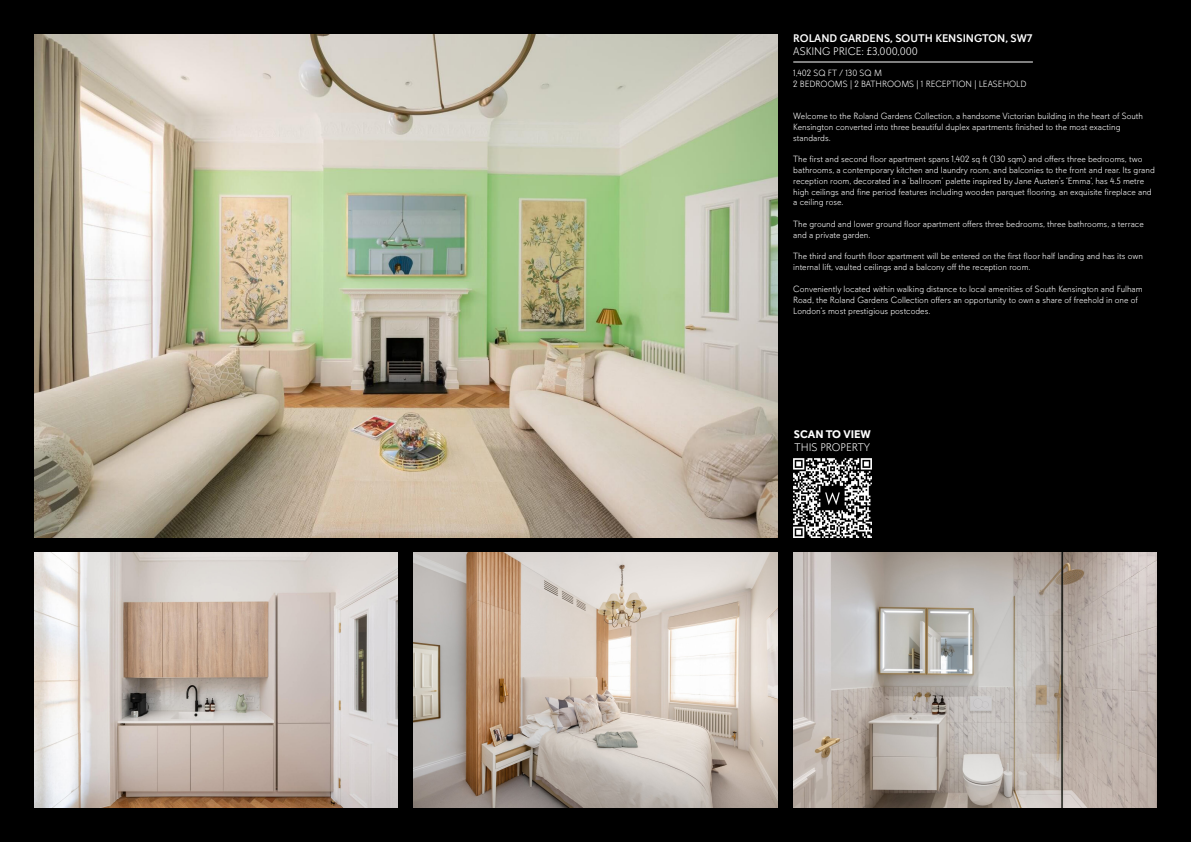
<style>
.page{position:relative;width:1191px;height:842px;background:#000}
.page>*{position:absolute;margin:0;border:0;box-sizing:border-box;transform-origin:0 0}
.t1{font:300 11px "Davis Sans";color:#fff}
.t2{font:500 11px "Davis Sans";color:#fff}
.t3{font:700 11px "Davis Sans";color:#fff}
.t4{font:300 9px/10.8px "Davis Sans";color:#fff}
</style>
<div class="page">
<img style="left:793px;top:553px;width:364px;height:255px">
<img style="left:34px;top:553px;width:364px;height:255px">
<img style="left:34px;top:34px;width:743px;height:503px">
<img style="left:414px;top:553px;width:363px;height:255px">
<hr style="left:793px;top:62px;width:240px;height:1px;background:#fff">
<img style="left:793px;top:459px;width:78px;height:78px">
<p class="t2" style="left:793px;top:32px;width:241px">ROLAND GARDENS, SOUTH KENSINGTON, SW7</p>
<p class="t1" style="left:793px;top:46px;width:126px">ASKING PRICE: £3,000,000</p>
<p class="t4" style="left:793px;top:68px;width:90px">1,402 SQ FT / 130 SQ M</p>
<p class="t4" style="left:793px;top:78px;width:235px">2 BEDROOMS | 2 BATHROOMS | 1 RECEPTION | LEASEHOLD</p>
<p class="t4" style="left:793px;top:111px;width:351px">Welcome to the Roland Gardens Collection, a handsome Victorian building in the heart of South<br>Kensington converted into three beautiful duplex apartments finished to the most exacting standards.</p>
<p class="t4" style="left:793px;top:154px;width:363px">The first and second floor apartment spans 1,402 sq ft (130 sqm) and offers three bedrooms, two bathrooms, a contemporary kitchen and laundry room, and balconies to the front and rear. Its grand reception room, decorated in a ‘ballroom’ palette inspired by Jane Austen’s ‘Emma’, has 4.5 metre high ceilings and fine period features including wooden parquet flooring, an exquisite fireplace and a ceiling rose.</p>
<p class="t4" style="left:793px;top:219px;width:352px">The ground and lower ground floor apartment offers three bedrooms, three bathrooms, a terrace and a private garden.</p>
<p class="t4" style="left:793px;top:251px;width:351px">The third and fourth floor apartment will be entered on the first floor half landing and has its own internal lift, vaulted ceilings and a balcony off the reception room.</p>
<p class="t4" style="left:793px;top:284px;width:351px">Conveniently located within walking distance to local amenities of South Kensington and Fulham<br>Road, the Roland Gardens Collection offers an opportunity to own a share of freehold in one of<br>London’s most prestigious postcodes.</p>
<p class="t3" style="left:794px;top:427px;width:78px">SCAN TO VIEW</p>
<p class="t1" style="left:794px;top:441px;width:77px">THIS PROPERTY</p>
</div>
